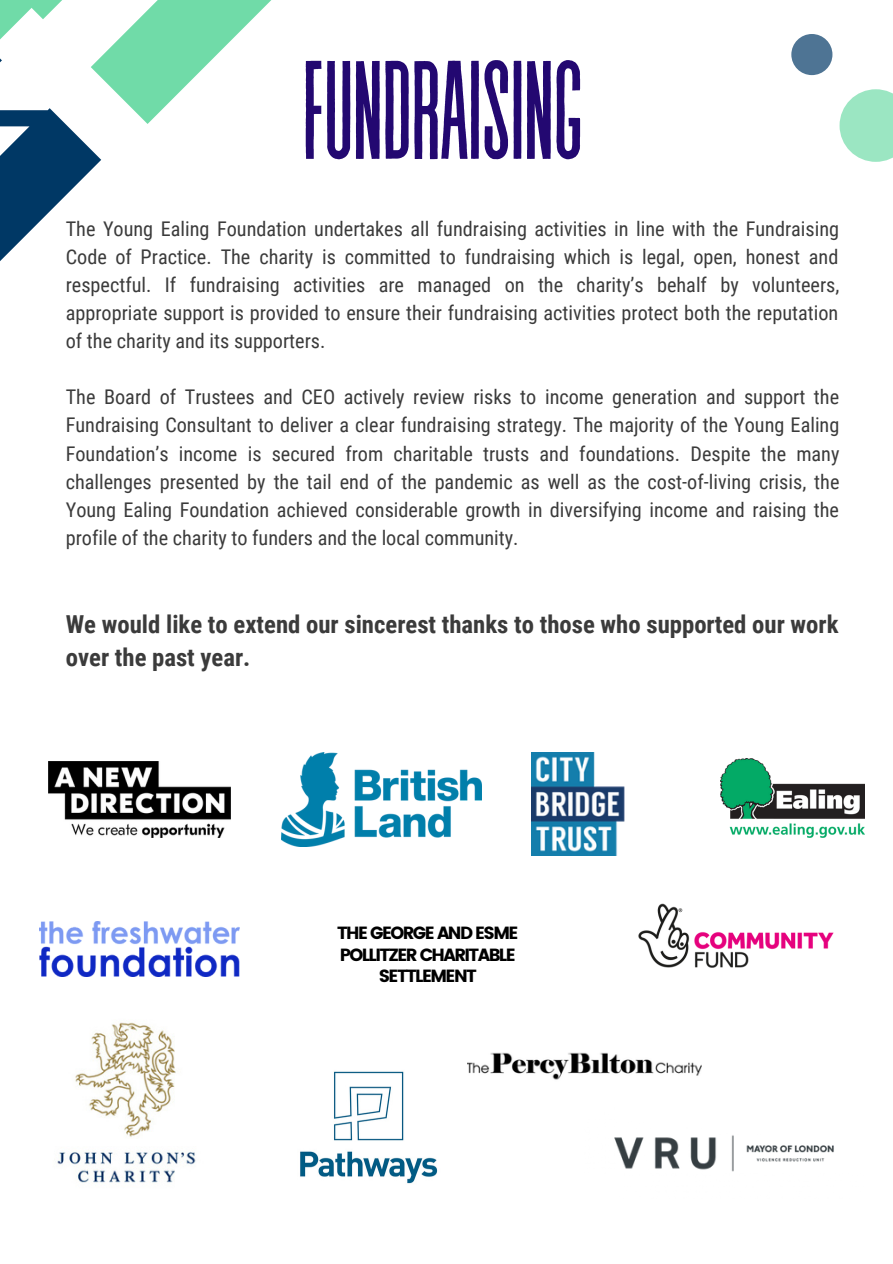
<style>
.page{position:relative;width:893px;height:1264px;background:#fff}
.page>*{position:absolute;margin:0;border:0;box-sizing:border-box;transform-origin:0 0}
.t1{font:139.8px "Revive 80 Tall";letter-spacing:-.03em;color:#230871}
.t2{font:700 24.75px/33.8px "Roboto Condensed";color:#3b3b3b}
.t3{font:20.25px/28px "Roboto Condensed";color:#3b3b3b;text-align:justify}
.t4{font:17.55px/21.5px "Poppins";letter-spacing:-.09em;color:#000;text-align:center}
</style>
<div class="page">
<svg style="left:0;top:0;width:272px;height:261px"></svg>
<img style="left:531px;top:752px;width:94px;height:103px">
<img style="left:48px;top:761px;width:182px;height:76px">
<img style="left:281px;top:752px;width:200px;height:94px">
<img style="left:39px;top:921px;width:200px;height:55px">
<img style="left:720px;top:758px;width:144px;height:79px">
<img style="left:57px;top:1022px;width:139px;height:161px">
<img style="left:468px;top:1052px;width:233px;height:28px">
<img style="left:638px;top:903px;width:196px;height:65px">
<img style="left:614px;top:1135px;width:220px;height:37px">
<img style="left:300px;top:1071px;width:138px;height:113px">
<svg style="left:839px;top:89px;width:53px;height:73px"></svg>
<div style="left:791px;top:34px;width:41px;height:41px;background:#4e7494;border-radius:50%"></div>
<p class="t1" style="left:301px;top:39px;width:285px">FUNDRAISING</p>
<p class="t3" style="left:66px;top:215px;width:775px">The Young Ealing Foundation undertakes all fundraising activities in line with the Fundraising Code of Practice. The charity is committed to fundraising which is legal, open, honest and respectful. If fundraising activities are managed on the charity’s behalf by volunteers, appropriate support is provided to ensure their fundraising activities protect both the reputation of the charity and its supporters.</p>
<p class="t3" style="left:66px;top:383px;width:775px">The Board of Trustees and CEO actively review risks to income generation and support the Fundraising Consultant to deliver a clear fundraising strategy. The majority of the Young Ealing Foundation’s income is secured from charitable trusts and foundations. Despite the many challenges presented by the tail end of the pandemic as well as the cost-of-living crisis, the Young Ealing Foundation achieved considerable growth in diversifying income and raising the profile of the charity to funders and the local community.</p>
<p class="t2" style="left:66px;top:607px;width:774px">We would like to extend our sincerest thanks to those who supported our work over the past year.</p>
<p class="t4" style="left:337px;top:922px;width:183px">THE GEORGE AND ESME<br>POLLITZER CHARITABLE<br>SETTLEMENT</p>
</div>
